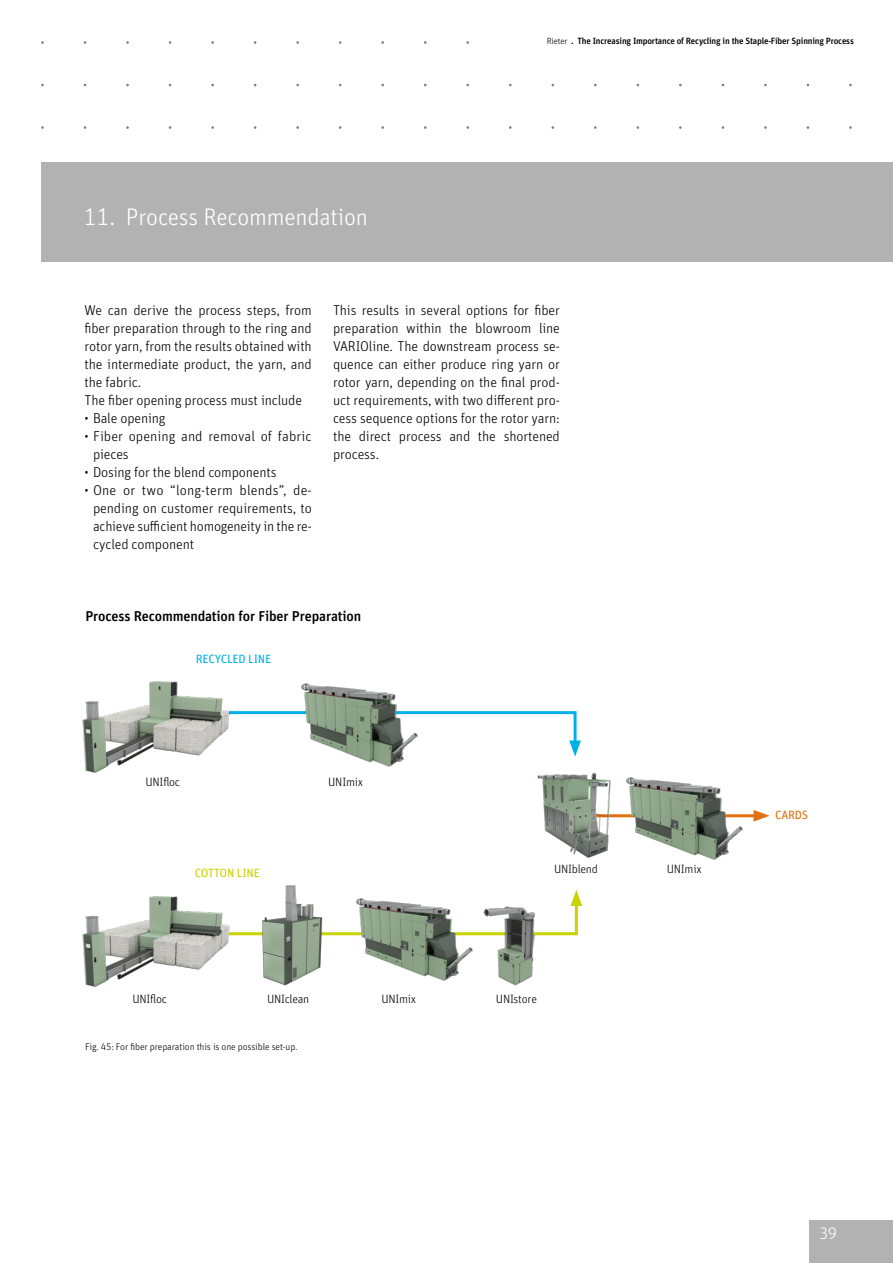
<style>
.page{position:relative;width:893px;height:1263px;background:#fff}
.page>*{position:absolute;margin:0;border:0;box-sizing:border-box;transform-origin:0 0}
.t1{font:300 24px "Unit Pro";letter-spacing:-.01em;color:#fff}
.t2{font:300 16.5px "Unit Pro";color:#fff}
.t3{font:300 14.25px/18px "Unit Pro";letter-spacing:-.01em;color:#000}
.t4{font:500 14.25px "Unit Pro";letter-spacing:-.01em;color:#000}
.t5{font:300 12px "Unit Pro";letter-spacing:-.02em;color:#000}
.t6{font:12px "Unit Pro";letter-spacing:-.02em;color:#00b0e9}
.t7{font:12px "Unit Pro";letter-spacing:-.02em;color:#c8d300}
.t8{font:12px "Unit Pro";letter-spacing:-.02em;color:#e2700d}
.t9{font:300 9.75px "Unit Pro";letter-spacing:-.01em;color:#000}
.t10{font:500 9px "Unit Pro";letter-spacing:-.02em;color:#000}
.s1{font-weight:300}
</style>
<div class="page">
<div style="left:809px;top:1220px;width:84px;height:43px;background:#b3b2b2"></div>
<div style="left:41px;top:162px;width:852px;height:99px;background:#b3b2b2"></div>
<svg style="left:234px;top:711px;width:347px;height:46px"></svg>
<svg style="left:755px;top:810px;width:15px;height:11px"></svg>
<svg style="left:234px;top:890px;width:348px;height:46px"></svg>
<img style="left:82px;top:896px;width:152px;height:91px">
<img style="left:82px;top:681px;width:152px;height:91px">
<img style="left:252px;top:885px;width:73px;height:101px">
<img style="left:484px;top:901px;width:57px;height:85px">
<img style="left:287px;top:683px;width:142px;height:84px">
<img style="left:342px;top:891px;width:142px;height:90px">
<img style="left:634px;top:778px;width:121px;height:82px">
<img style="left:537px;top:772px;width:97px;height:86px">
<h1 class="t1" style="left:83px;top:200px;width:286px">11. Process Recommendation</h1>
<p class="t10" style="left:547px;top:34px;width:309px"><span class="s1">Rieter</span> . The Increasing Importance of Recycling in the Staple-Fiber Spinning Process</p>
<p class="t3" style="left:85px;top:300px;width:229px">We can derive the process steps, from fiber preparation through to the ring and rotor yarn, from the results obtained with the intermediate product, the yarn, and the fabric.<br>The fiber opening process must include</p>
<p class="t3" style="left:85px;top:408px;width:83px">• Bale opening</p>
<p class="t3" style="left:93px;top:426px;width:220px;text-indent:-9px">• Fiber opening and removal of fabric pieces</p>
<p class="t3" style="left:85px;top:462px;width:194px">• Dosing for the blend components</p>
<p class="t3" style="left:93px;top:481px;width:220px;text-align:justify;text-indent:-9px">• One or two “long-term blends”, de&shy;pending on customer requirements, to achieve sufficient homogeneity in the re&shy;cycled component</p>
<p class="t3" style="left:333px;top:300px;width:228px;text-align:justify">This results in several options for fiber preparation within the blowroom line VARIOline. The downstream process se&shy;quence can either produce ring yarn or rotor yarn, depending on the final prod&shy;uct requirements, with two different pro&shy;cess sequence options for the rotor yarn: the direct process and the shortened process.</p>
<p class="t4" style="left:85px;top:605px;width:277px">Process Recommendation for Fiber Preparation</p>
<p class="t6" style="left:196px;top:650px;width:77px">RECYCLED LINE</p>
<p class="t5" style="left:146px;top:774px;width:36px">UNIfloc</p>
<p class="t7" style="left:195px;top:864px;width:67px">COTTON LINE</p>
<p class="t5" style="left:328px;top:774px;width:36px">UNImix</p>
<p class="t5" style="left:132px;top:991px;width:36px">UNIfloc</p>
<p class="t5" style="left:267px;top:991px;width:44px">UNIclean</p>
<p class="t9" style="left:85px;top:1040px;width:214px">Fig. 45: For fiber preparation this is one possible set-up.</p>
<p class="t5" style="left:381px;top:991px;width:36px">UNImix</p>
<p class="t5" style="left:554px;top:860px;width:45px">UNIblend</p>
<p class="t5" style="left:496px;top:991px;width:43px">UNIstore</p>
<p class="t5" style="left:667px;top:860px;width:36px">UNImix</p>
<p class="t8" style="left:775px;top:807px;width:34px">CARDS</p>
<p class="t2" style="left:820px;top:1221px;width:19px">39</p>
</div>
